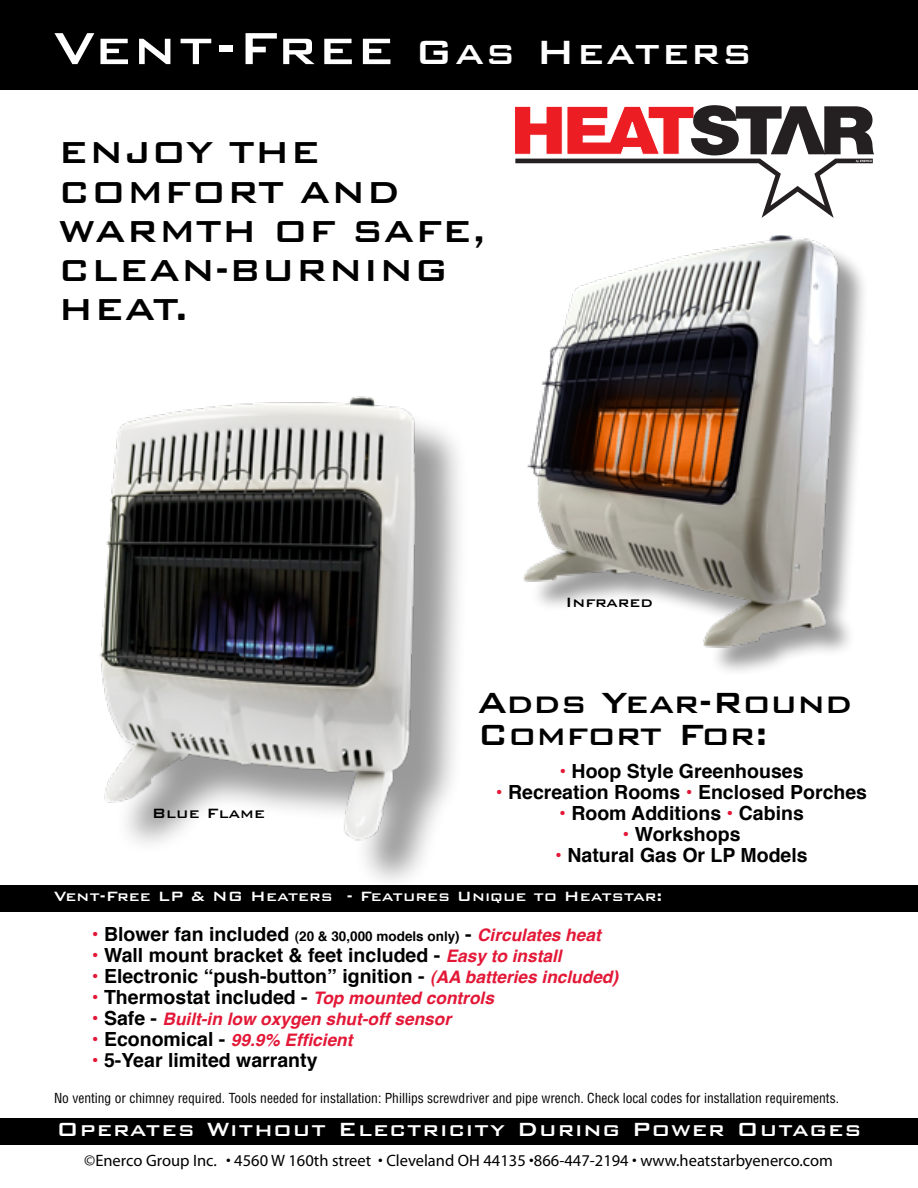
<style>
.page{position:relative;width:918px;height:1188px;background:#fff}
.page>*{position:absolute;margin:0;border:0;box-sizing:border-box;transform-origin:0 0}
.t1{font:500 45px "Bank Gothic BT";letter-spacing:.035em;color:#fff}
.t2{font:500 40.5px/39.2px "Bank Gothic BT";color:#000}
.t3{font:500 39px/31.5px "Bank Gothic BT";color:#000}
.t4{font:500 25.5px "Bank Gothic BT";letter-spacing:.035em;color:#fff}
.t5{font:700 19.5px "Helvetica";color:#000}
.t6{font:500 18px "Bank Gothic BT";color:#fff}
.t7{font:500 18px "Bank Gothic BT";color:#000}
.t8{font:italic 700 17.25px "Helvetica";color:#e31837}
.t9{font:16.5px "Myriad";color:#000}
.t10{font:condensed 13.5px "Helvetica";color:#000}
.t11{font:700 13.5px "Helvetica";color:#000}
.s1{font-size:60px}
.s2{color:#e31837}
.s3{font-size:19.5px;color:#e31837}
.s4{font-size:19.5px}
.s5{font-style:italic;font-size:17.25px;color:#e31837}
.s6{font-style:normal;font-size:19.5px}
.s7{font-style:normal;font-size:19.5px;color:#000}
</style>
<div class="page">
<div style="left:110px;top:404px;width:360px;height:489px;background:#000;opacity:.4"></div>
<img style="left:99px;top:396px;width:360px;height:453px">
<div style="left:0;top:0;width:918px;height:90px;background:#000"></div>
<div style="left:0;top:885px;width:918px;height:27px;background:#000"></div>
<div style="left:0;top:1118px;width:918px;height:27px;background:#000"></div>
<div style="left:530px;top:240px;width:339px;height:436px;background:#000;opacity:.4"></div>
<img style="left:523px;top:235px;width:323px;height:430px">
<svg style="left:515px;top:105px;width:359px;height:113px"></svg>
<h1 class="t1" style="left:54px;top:28px;width:699px"><span class="s1">Vent-Free</span> Gas Heaters</h1>
<h2 class="t2" style="left:58px;top:132px;width:429px">ENJOY THE<br>COMFORT AND<br>WARMTH OF SAFE,<br>CLEAN-BURNING<br>HEAT.</h2>
<p class="t7" style="left:566px;top:592px;width:89px">Infrared</p>
<p class="t7" style="left:152px;top:804px;width:115px">Blue Flame</p>
<h3 class="t3" style="left:477px;top:686px;width:376px">Adds Year-Round<br>Comfort For:</h3>
<p class="t5" style="left:559px;top:756px;width:246px"><span class="s2">•</span> Hoop Style Greenhouses</p>
<p class="t5" style="left:496px;top:777px;width:373px"><span class="s2">•</span> Recreation Rooms <span class="s2">•</span> Enclosed Porches</p>
<p class="t5" style="left:559px;top:798px;width:246px"><span class="s2">•</span> Room Additions <span class="s2">•</span> Cabins</p>
<p class="t5" style="left:622px;top:819px;width:120px"><span class="s2">•</span> Workshops</p>
<p class="t5" style="left:555px;top:840px;width:254px"><span class="s2">•</span> Natural Gas Or LP Models</p>
<p class="t6" style="left:54px;top:887px;width:610px">Vent-Free LP &amp; NG Heaters - Features Unique to Heatstar:</p>
<p class="t11" style="left:92px;top:925px;width:510px"><span class="s3">•</span> <span class="s4">Blower fan included</span> (20 &amp; 30,000 models only) <span class="s4">-</span> <span class="s5">Circulates heat</span></p>
<p class="t5" style="left:92px;top:939px;width:471px"><span class="s2">•</span> Wall mount bracket &amp; feet included - <span class="s5">Easy to install</span></p>
<p class="t5" style="left:92px;top:960px;width:528px"><span class="s2">•</span> Electronic “push-button” ignition - <span class="s5">(AA batteries included)</span></p>
<p class="t5" style="left:92px;top:981px;width:404px"><span class="s2">•</span> Thermostat included - <span class="s5">Top mounted controls</span></p>
<p class="t8" style="left:92px;top:1004px;width:361px"><span class="s6">•</span> <span class="s7">Safe -</span> Built-in low oxygen shut-off sensor</p>
<p class="t8" style="left:92px;top:1025px;width:262px"><span class="s6">•</span> <span class="s7">Economical -</span> 99.9% Efficient</p>
<p class="t5" style="left:92px;top:1044px;width:227px"><span class="s2">•</span> 5-Year limited warranty</p>
<p class="t10" style="left:54px;top:1090px;width:787px">No venting or chimney required. Tools needed for installation: Phillips screwdriver and pipe wrench. Check local codes for installation requirements.</p>
<h3 class="t4" style="left:57px;top:1116px;width:806px">Operates Without Electricity During Power Outages</h3>
<p class="t9" style="left:84px;top:1152px;width:750px">©Enerco Group Inc. • 4560 W 160th street • Cleveland OH 44135 •866-447-2194 • www.heatstarbyenerco.com</p>
</div>
